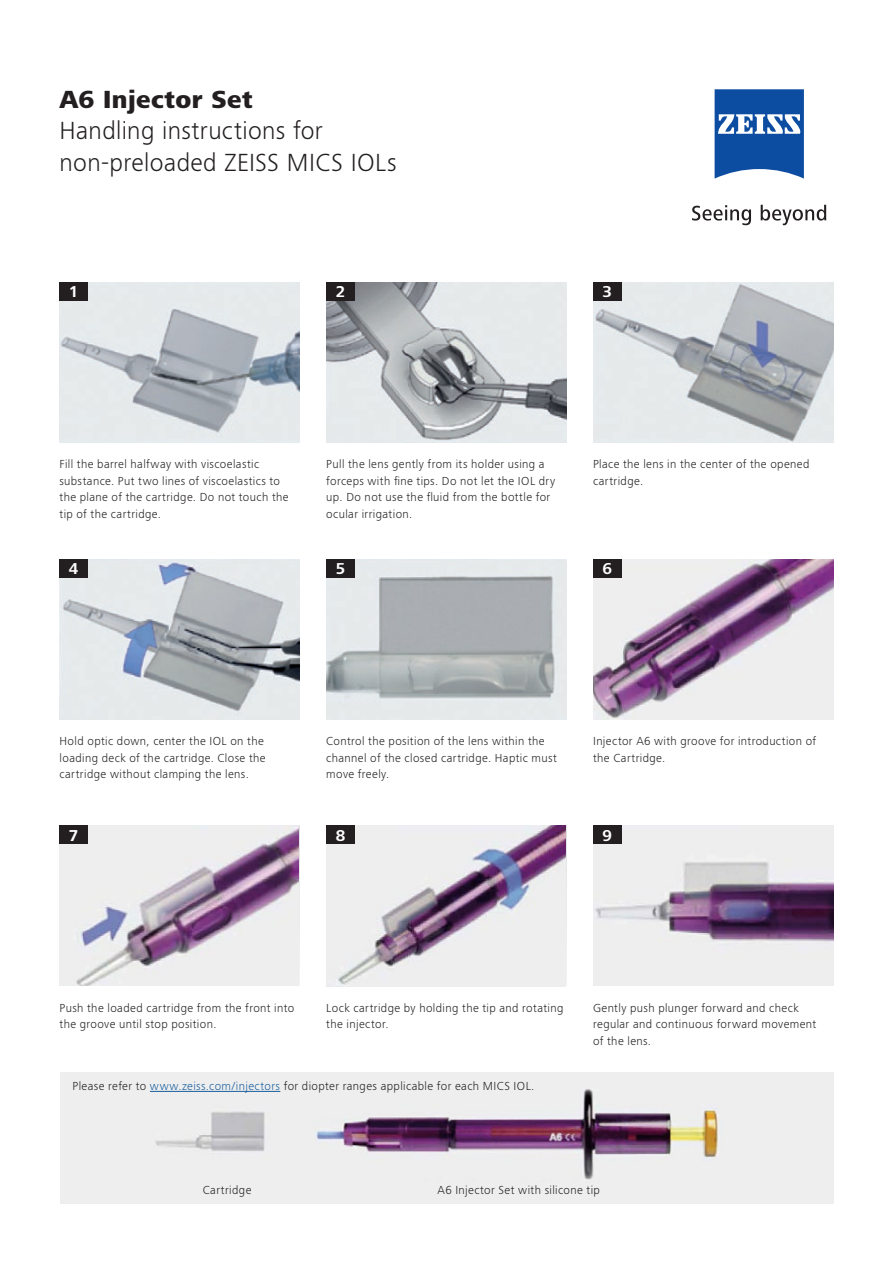
<style>
.page{position:relative;width:893px;height:1263px;background:#fff}
.page>*{position:absolute;margin:0;border:0;box-sizing:border-box;transform-origin:0 0}
.t1{font:300 25.5px/31.5px "ZEISS Frutiger Next W1 G";letter-spacing:.015em;color:#231f20}
.t2{font:800 25.5px "ZEISS Frutiger Next W1 G";letter-spacing:.015em;color:#231f20}
.t3{font:700 16.2px "ZEISS Frutiger Next W1 G";color:#fff}
.t4{font:300 12px/16.5px "ZEISS Frutiger Next W1 G";letter-spacing:.035em;color:#231f20}
.s1{color:#175d9e}
</style>
<div class="page">
<svg style="left:715px;top:89px;width:89px;height:90px"></svg>
<svg style="left:692px;top:205px;width:59px;height:20px"></svg>
<svg style="left:761px;top:205px;width:65px;height:20px"></svg>
<div style="left:60px;top:1071px;width:773px;height:132px;background:#eee"></div>
<img style="left:150px;top:1090px;width:568px;height:90px">
<hr style="left:150px;top:1091px;width:130px;height:1px;background:#175d9e">
<img style="left:60px;top:282px;width:240px;height:160px">
<div style="left:60px;top:282px;width:28px;height:18px;background:#231f20"></div>
<img style="left:326px;top:282px;width:240px;height:160px">
<div style="left:326px;top:282px;width:29px;height:18px;background:#231f20"></div>
<img style="left:593px;top:282px;width:240px;height:160px">
<div style="left:593px;top:282px;width:28px;height:18px;background:#231f20"></div>
<img style="left:60px;top:559px;width:240px;height:160px">
<div style="left:60px;top:559px;width:28px;height:18px;background:#231f20"></div>
<img style="left:326px;top:559px;width:240px;height:160px">
<div style="left:326px;top:559px;width:29px;height:18px;background:#231f20"></div>
<img style="left:593px;top:559px;width:240px;height:160px">
<div style="left:593px;top:559px;width:28px;height:18px;background:#231f20"></div>
<img style="left:60px;top:826px;width:239px;height:160px">
<div style="left:60px;top:826px;width:28px;height:18px;background:#231f20"></div>
<img style="left:326px;top:826px;width:239px;height:160px">
<div style="left:326px;top:826px;width:29px;height:18px;background:#231f20"></div>
<img style="left:593px;top:826px;width:240px;height:160px">
<div style="left:593px;top:826px;width:28px;height:18px;background:#231f20"></div>
<h1 class="t2" style="left:60px;top:81px;width:195px">A6 Injector Set</h1>
<h1 class="t1" style="left:60px;top:114px;width:339px">Handling instructions for non-preloaded ZEISS MICS IOLs</h1>
<h2 class="t3" style="left:69px;top:280px;width:11px">1</h2>
<h2 class="t3" style="left:336px;top:280px;width:11px">2</h2>
<h2 class="t3" style="left:602px;top:280px;width:11px">3</h2>
<p class="t4" style="left:60px;top:455px;width:231px">Fill the barrel halfway with viscoelastic substance. Put two lines of viscoelastics to the plane of the cartridge. Do not touch the tip of the cartridge.</p>
<p class="t4" style="left:326px;top:455px;width:230px">Pull the lens gently from its holder using a forceps with fine tips. Do not let the IOL dry up. Do not use the fluid from the bottle for ocular irrigation.</p>
<p class="t4" style="left:593px;top:455px;width:218px">Place the lens in the center of the opened cartridge.</p>
<h2 class="t3" style="left:69px;top:557px;width:11px">4</h2>
<h2 class="t3" style="left:336px;top:557px;width:11px">5</h2>
<h2 class="t3" style="left:603px;top:557px;width:11px">6</h2>
<p class="t4" style="left:60px;top:732px;width:208px">Hold optic down, center the IOL on the loading deck of the cartridge. Close the cartridge without clamping the lens.</p>
<p class="t4" style="left:326px;top:732px;width:232px">Control the position of the lens within the channel of the closed cartridge. Haptic must move freely.</p>
<p class="t4" style="left:593px;top:732px;width:225px">Injector A6 with groove for introduction of the Cartridge.</p>
<h2 class="t3" style="left:69px;top:824px;width:11px">7</h2>
<h2 class="t3" style="left:336px;top:824px;width:11px">8</h2>
<h2 class="t3" style="left:603px;top:824px;width:11px">9</h2>
<p class="t4" style="left:60px;top:999px;width:236px">Push the loaded cartridge from the front into the groove until stop position.</p>
<p class="t4" style="left:326px;top:999px;width:239px">Lock cartridge by holding the tip and rotating the injector.</p>
<p class="t4" style="left:593px;top:999px;width:225px">Gently push plunger forward and check regular and continuous forward movement of the lens.</p>
<p class="t4" style="left:73px;top:1077px;width:463px">Please refer to <span class="s1">www.zeiss.com/injectors</span> for diopter ranges applicable for each MICS IOL.</p>
<p class="t4" style="left:203px;top:1181px;width:50px">Cartridge</p>
<p class="t4" style="left:438px;top:1181px;width:164px">A6 Injector Set with silicone tip</p>
</div>
